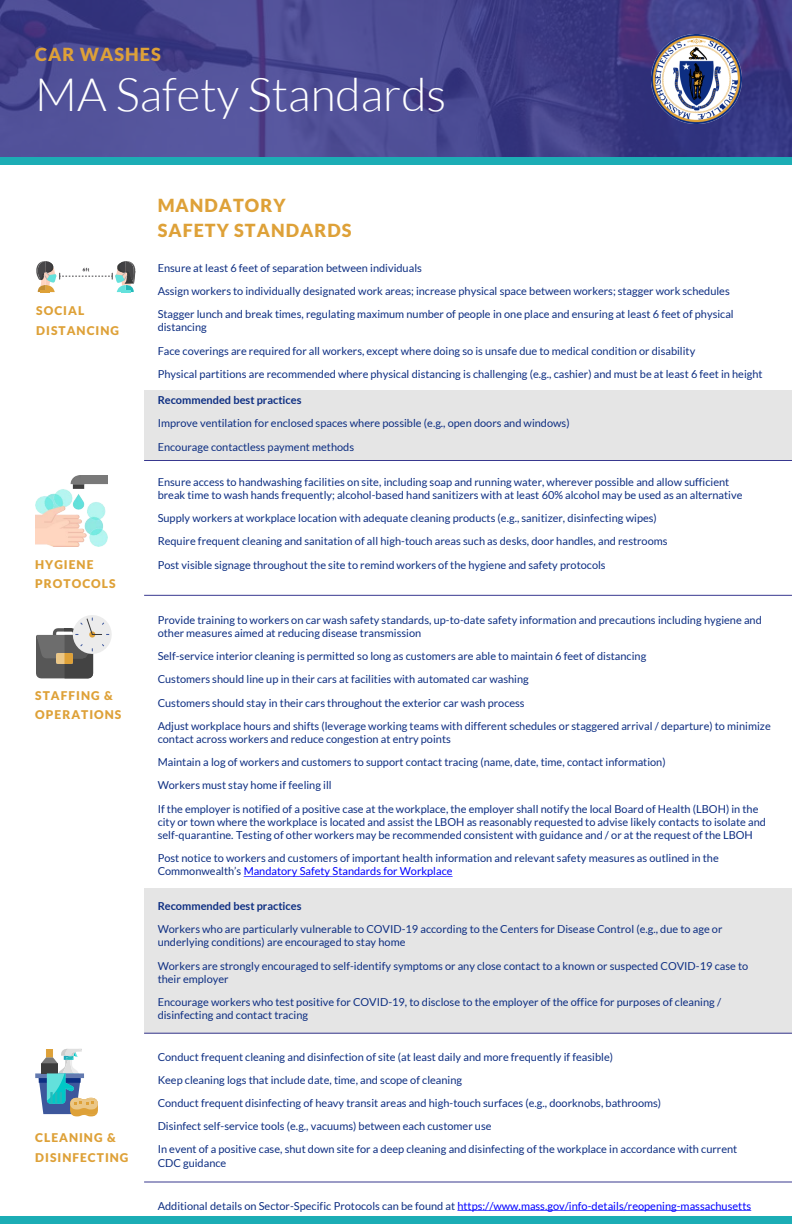
<style>
.page{position:relative;width:792px;height:1224px;background:#fff}
.page>*{position:absolute;margin:0;border:0;box-sizing:border-box;transform-origin:0 0}
.t1{font:300 46px "Lato";color:#fff}
.t2{font:900 18px "Lato";letter-spacing:.055em;color:#dea138}
.t3{font:900 12px "Lato";letter-spacing:.085em;color:#dea138}
.t4{font:11px/13.2px "Lato";color:#0d2e82}
.t5{font:11px "Lato";color:#00f}
.t6{font:700 11px "Lato";color:#0d2e82}
.s1{color:#00f}
.s2{color:#0d2e82}
</style>
<div class="page">
<div style="left:0;top:0;width:792px;height:158px;background:#38388f;opacity:.83"></div>
<div style="left:0;top:158px;width:792px;height:7px;background:#1cadb5"></div>
<div style="left:0;top:1217px;width:792px;height:7px;background:#1cadb5"></div>
<img style="left:652px;top:34px;width:89px;height:90px">
<div style="left:144px;top:888px;width:648px;height:145px;background:#e5e5e5"></div>
<svg style="left:244px;top:876px;width:209px;height:1px"></svg>
<img style="left:35px;top:475px;width:72px;height:72px">
<svg style="left:36px;top:261px;width:99px;height:31px"></svg>
<hr style="left:144px;top:595px;width:648px;height:1px;background:#38388f">
<hr style="left:144px;top:1033px;width:648px;height:1px;background:#38388f">
<svg style="left:36px;top:615px;width:76px;height:63px"></svg>
<div style="left:35px;top:1073px;width:49px;height:5px;background:#637ab0"></div>
<svg style="left:39px;top:1049px;width:59px;height:67px"></svg>
<div style="left:144px;top:390px;width:648px;height:70px;background:#e5e5e5"></div>
<hr style="left:144px;top:460px;width:648px;height:1px;background:#38388f">
<svg style="left:457px;top:1210px;width:294px;height:1px"></svg>
<hr style="left:144px;top:1182px;width:648px;height:1px;background:#38388f">
<p class="t2" style="left:35px;top:44px;width:127px">CAR WASHES</p>
<h2 class="t1" style="left:35px;top:70px;width:413px">MA Safety Standards</h2>
<p class="t3" style="left:36px;top:304px;width:49px">SOCIAL</p>
<p class="t3" style="left:36px;top:323px;width:84px">DISTANCING</p>
<p class="t3" style="left:35px;top:557px;width:60px">HYGIENE</p>
<p class="t3" style="left:35px;top:577px;width:82px">PROTOCOLS</p>
<p class="t3" style="left:35px;top:689px;width:79px">STAFFING &amp;</p>
<p class="t3" style="left:35px;top:708px;width:88px">OPERATIONS</p>
<p class="t3" style="left:35px;top:1131px;width:82px">CLEANING &amp;</p>
<p class="t3" style="left:35px;top:1150px;width:95px">DISINFECTING</p>
<p class="t2" style="left:158px;top:195px;width:129px">MANDATORY</p>
<p class="t2" style="left:158px;top:219px;width:195px">SAFETY STANDARDS</p>
<p class="t4" style="left:158px;top:261px;width:266px">Ensure at least 6 feet of separation between individuals</p>
<p class="t4" style="left:158px;top:284px;width:574px">Assign workers to individually designated work areas; increase physical space between workers; stagger work schedules</p>
<p class="t4" style="left:158px;top:307px;width:578px">Stagger lunch and break times, regulating maximum number of people in one place and ensuring at least 6 feet of physical distancing</p>
<p class="t4" style="left:158px;top:344px;width:539px">Face coverings are required for all workers, except where doing so is unsafe due to medical condition or disability</p>
<p class="t4" style="left:158px;top:367px;width:607px">Physical partitions are recommended where physical distancing is challenging (e.g., cashier) and must be at least 6 feet in height</p>
<p class="t6" style="left:158px;top:394px;width:145px">Recommended best practices</p>
<p class="t4" style="left:158px;top:417px;width:413px">Improve ventilation for enclosed spaces where possible (e.g., open doors and windows)</p>
<p class="t4" style="left:158px;top:440px;width:198px">Encourage contactless payment methods</p>
<p class="t4" style="left:158px;top:475px;width:586px">Ensure access to handwashing facilities on site, including soap and running water, wherever possible and allow sufficient break time to wash hands frequently; alcohol-based hand sanitizers with at least 60% alcohol may be used as an alternative</p>
<p class="t4" style="left:158px;top:512px;width:501px">Supply workers at workplace location with adequate cleaning products (e.g., sanitizer, disinfecting wipes)</p>
<p class="t4" style="left:158px;top:535px;width:511px">Require frequent cleaning and sanitation of all high-touch areas such as desks, door handles, and restrooms</p>
<p class="t4" style="left:158px;top:558px;width:450px">Post visible signage throughout the site to remind workers of the hygiene and safety protocols</p>
<p class="t4" style="left:158px;top:613px;width:606px">Provide training to workers on car wash safety standards, up-to-date safety information and precautions including hygiene and other measures aimed at reducing disease transmission</p>
<p class="t4" style="left:158px;top:650px;width:490px">Self-service interior cleaning is permitted so long as customers are able to maintain 6 feet of distancing</p>
<p class="t4" style="left:158px;top:673px;width:373px">Customers should line up in their cars at facilities with automated car washing</p>
<p class="t4" style="left:158px;top:696px;width:369px">Customers should stay in their cars throughout the exterior car wash process</p>
<p class="t4" style="left:158px;top:719px;width:615px">Adjust workplace hours and shifts (leverage working teams with different schedules or staggered arrival / departure) to minimize contact across workers and reduce congestion at entry points</p>
<p class="t4" style="left:158px;top:756px;width:510px">Maintain a log of workers and customers to support contact tracing (name, date, time, contact information)</p>
<p class="t4" style="left:158px;top:779px;width:176px">Workers must stay home if feeling ill</p>
<p class="t4" style="left:158px;top:802px;width:610px">If the employer is notified of a positive case at the workplace, the employer shall notify the local Board of Health (LBOH) in the city or town where the workplace is located and assist the LBOH as reasonably requested to advise likely contacts to isolate and self-quarantine. Testing of other workers may be recommended consistent with guidance and / or at the request of the LBOH</p>
<p class="t4" style="left:158px;top:852px;width:563px">Post notice to workers and customers of important health information and relevant safety measures as outlined in the<br>Commonwealth’s <span class="s1">Mandatory Safety Standards for Workplace</span></p>
<p class="t6" style="left:158px;top:900px;width:145px">Recommended best practices</p>
<p class="t4" style="left:158px;top:923px;width:566px">Workers who are particularly vulnerable to COVID-19 according to the Centers for Disease Control (e.g., due to age or underlying conditions) are encouraged to stay home</p>
<p class="t4" style="left:158px;top:959px;width:592px">Workers are strongly encouraged to self-identify symptoms or any close contact to a known or suspected COVID-19 case to their employer</p>
<p class="t4" style="left:158px;top:995px;width:565px">Encourage workers who test positive for COVID-19, to disclose to the employer of the office for purposes of cleaning / disinfecting and contact tracing</p>
<p class="t4" style="left:158px;top:1050px;width:457px">Conduct frequent cleaning and disinfection of site (at least daily and more frequently if feasible)</p>
<p class="t4" style="left:158px;top:1073px;width:306px">Keep cleaning logs that include date, time, and scope of cleaning</p>
<p class="t4" style="left:158px;top:1096px;width:505px">Conduct frequent disinfecting of heavy transit areas and high-touch surfaces (e.g., doorknobs, bathrooms)</p>
<p class="t4" style="left:158px;top:1120px;width:335px">Disinfect self-service tools (e.g., vacuums) between each customer use</p>
<p class="t4" style="left:158px;top:1143px;width:581px">In event of a positive case, shut down site for a deep cleaning and disinfecting of the workplace in accordance with current<br>CDC guidance</p>
<p class="t5" style="left:158px;top:1199px;width:595px"><span class="s2">Additional details on Sector-Specific Protocols can be found at</span> https://www.mass.gov/info-details/reopening-massachusetts</p>
</div>
